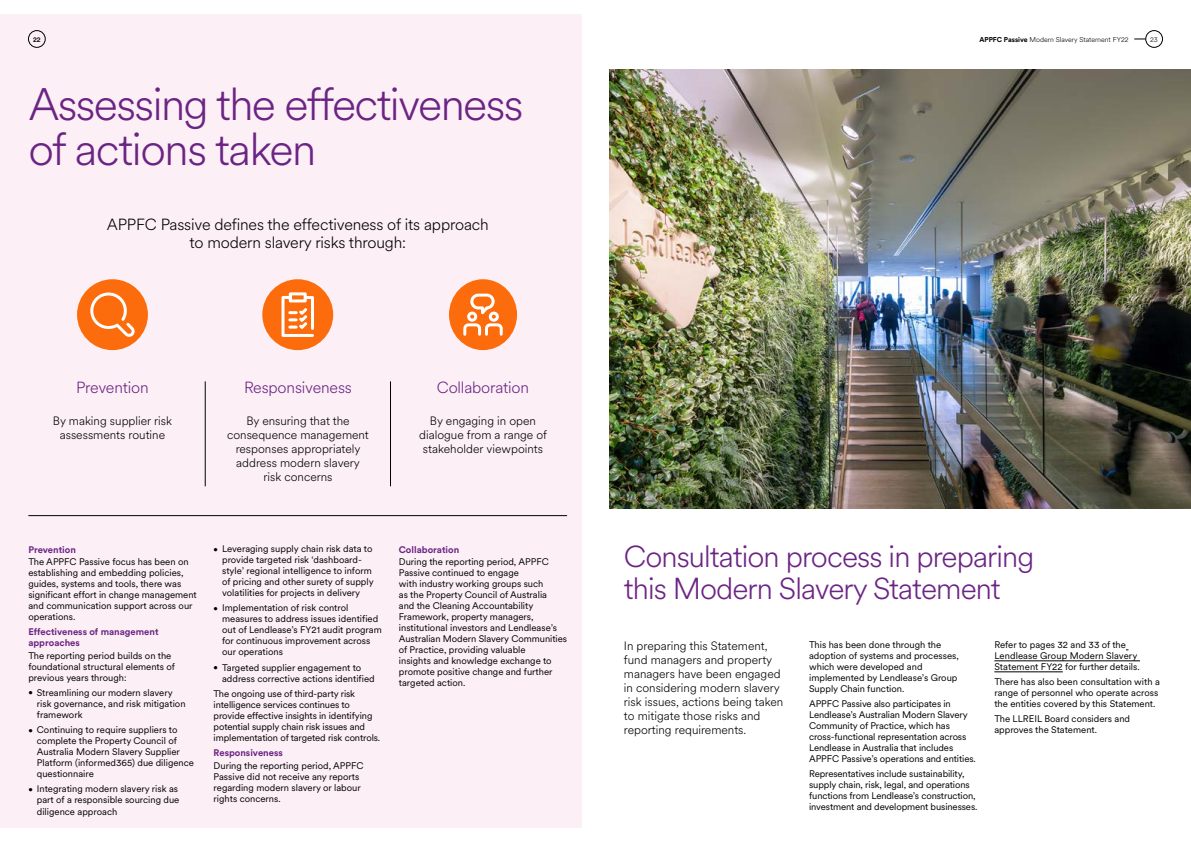
<style>
.page{position:relative;width:1191px;height:842px;background:#fff}
.page>*{position:absolute;margin:0;border:0;box-sizing:border-box;transform-origin:0 0}
.t1{font:300 45px/45px "Circular XX";letter-spacing:-.035em;color:#6c2484}
.t2{font:300 30px/32px "Circular XX";letter-spacing:-.03em;color:#6c2484}
.t3{font:300 16px/18px "Circular XX";letter-spacing:-.01em;color:#000;text-align:center}
.t4{font:300 16px "Circular XX";letter-spacing:-.01em;color:#6c2484}
.t5{font:300 12px/14px "Circular XX";color:#000;text-align:center}
.t6{font:9.5px/11px "Circular XX";color:#000}
.t7{font:700 9.5px/11px "Circular Std";color:#6c2484}
.t8{font:300 7px "Circular XX";color:#000}
.t9{font:500 7px "Circular Std";color:#000}
.s1{font-family:"Circular Std";font-weight:700}
.s2{font-family:"Circular Std";font-size:8px}
</style>
<div class="page">
<div style="left:0;top:14px;width:581px;height:814px;background:#fcf0f6"></div>
<div style="left:77px;top:279px;width:71px;height:71px;background:#fc6c0c;border-radius:50%"></div>
<svg style="left:86px;top:288px;width:52px;height:52px"></svg>
<div style="left:449px;top:279px;width:68px;height:71px;background:#fc6c0c;border-radius:50%"></div>
<svg style="left:463px;top:293px;width:40px;height:43px"></svg>
<div style="left:262px;top:279px;width:71px;height:71px;background:#fc6c0c;border-radius:50%"></div>
<svg style="left:281px;top:292px;width:33px;height:45px"></svg>
<hr style="left:205px;top:381px;width:1px;height:105px;background:#000">
<hr style="left:390px;top:381px;width:1px;height:105px;background:#000">
<hr style="left:28px;top:515px;width:539px;height:1px;background:#000">
<img style="left:609px;top:69px;width:582px;height:440px">
<hr style="left:994px;top:661px;width:146px;height:1px;background:#000">
<hr style="left:994px;top:672px;width:68px;height:1px;background:#000">
<div style="left:1145px;top:30px;width:17px;height:17px;border:1px solid #000;border-radius:50%"></div>
<div style="left:28px;top:30px;width:17px;height:17px;border:1px solid #000;border-radius:50%"></div>
<p class="t9" style="left:33px;top:35px;width:9px">22</p>
<p class="t8" style="left:979px;top:34px;width:151px"><span class="s1">APPFC Passive</span> Modern Slavery Statement FY22</p>
<p class="t8" style="left:1150px;top:34px;width:9px">23</p>
<h1 class="t1" style="left:28px;top:80px;width:497px">Assessing the effectiveness of actions taken</h1>
<h3 class="t3" style="left:107px;top:215px;width:383px">APPFC Passive defines the effectiveness of its approach to modern slavery risks through:</h3>
<h3 class="t4" style="left:76px;top:377px;width:74px">Prevention</h3>
<p class="t5" style="left:53px;top:413px;width:121px">By making supplier risk assessments routine</p>
<h3 class="t4" style="left:244px;top:377px;width:109px">Responsiveness</h3>
<p class="t5" style="left:227px;top:413px;width:143px">By ensuring that the consequence management responses appropriately address modern slavery risk concerns</p>
<h3 class="t4" style="left:437px;top:377px;width:94px">Collaboration</h3>
<p class="t5" style="left:419px;top:413px;width:129px">By engaging in open dialogue from a range of stakeholder viewpoints</p>
<p class="t7" style="left:28px;top:544px;width:49px">Prevention</p>
<p class="t6" style="left:28px;top:556px;width:170px">The APPFC Passive focus has been on establishing and embedding policies, guides, systems and tools, there was significant effort in change management and communication support across our operations.</p>
<p class="t7" style="left:28px;top:626px;width:132px">Effectiveness of management approaches</p>
<p class="t6" style="left:28px;top:649px;width:148px">The reporting period builds on the foundational structural elements of previous years through:</p>
<p class="t6" style="left:37px;top:687px;width:150px;text-indent:-9px"><span class="s2">•</span> Streamlining our modern slavery risk governance, and risk mitigation framework</p>
<p class="t6" style="left:37px;top:724px;width:159px;text-indent:-9px"><span class="s2">•</span> Continuing to require suppliers to complete the Property Council of<br>Australia Modern Slavery Supplier<br>Platform (informed365) due diligence questionnaire</p>
<p class="t6" style="left:37px;top:783px;width:144px;text-indent:-9px"><span class="s2">•</span> Integrating modern slavery risk as part of a responsible sourcing due diligence approach</p>
<p class="t6" style="left:222px;top:543px;width:153px;text-indent:-9px"><span class="s2">•</span> Leveraging supply chain risk data to provide targeted risk ‘dashboard&shy;style’ regional intelligence to inform of pricing and other surety of supply volatilities for projects in delivery</p>
<p class="t6" style="left:222px;top:602px;width:161px;text-indent:-9px"><span class="s2">•</span> Implementation of risk control measures to address issues identified out of Lendlease’s FY21 audit program for continuous improvement across our operations</p>
<p class="t6" style="left:222px;top:661px;width:154px;text-indent:-9px"><span class="s2">•</span> Targeted supplier engagement to address corrective actions identified</p>
<p class="t6" style="left:214px;top:688px;width:168px">The ongoing use of third-party risk intelligence services continues to provide effective insights in identifying potential supply chain risk issues and implementation of targeted risk controls.</p>
<p class="t7" style="left:214px;top:747px;width:71px">Responsiveness</p>
<p class="t6" style="left:214px;top:759px;width:152px">During the reporting period, APPFC<br>Passive did not receive any reports regarding modern slavery or labour rights concerns.</p>
<p class="t7" style="left:399px;top:544px;width:62px">Collaboration</p>
<p class="t6" style="left:399px;top:556px;width:170px">During the reporting period, APPFC Passive continued to engage<br>with industry working groups such<br>as the Property Council of Australia<br>and the Cleaning Accountability Framework, property managers, institutional investors and Lendlease’s Australian Modern Slavery Communities of Practice, providing valuable<br>insights and knowledge exchange to promote positive change and further targeted action.</p>
<h2 class="t2" style="left:624px;top:539px;width:412px">Consultation process in preparing this Modern Slavery Statement</h2>
<p class="t5" style="left:624px;top:638px;width:161px;text-align:left">In preparing this Statement, fund managers and property managers have been engaged in considering modern slavery risk issues, actions being taken to mitigate those risks and reporting requirements.</p>
<p class="t6" style="left:809px;top:639px;width:151px">This has been done through the adoption of systems and processes, which were developed and implemented by Lendlease’s Group<br>Supply Chain function.</p>
<p class="t6" style="left:809px;top:698px;width:168px">APPFC Passive also participates in Lendlease’s Australian Modern Slavery Community of Practice, which has cross-functional representation across Lendlease in Australia that includes APPFC Passive’s operations and entities.</p>
<p class="t6" style="left:809px;top:768px;width:170px">Representatives include sustainability, supply chain, risk, legal, and operations functions from Lendlease’s construction, investment and development businesses.</p>
<p class="t6" style="left:994px;top:639px;width:147px">Refer to pages 32 and 33 of the<br>Lendlease Group Modern Slavery<br>Statement FY22 for further details.</p>
<p class="t6" style="left:994px;top:676px;width:167px">There has also been consultation with a range of personnel who operate across the entities covered by this Statement.</p>
<p class="t6" style="left:994px;top:713px;width:137px">The LLREIL Board considers and approves the Statement.</p>
</div>
